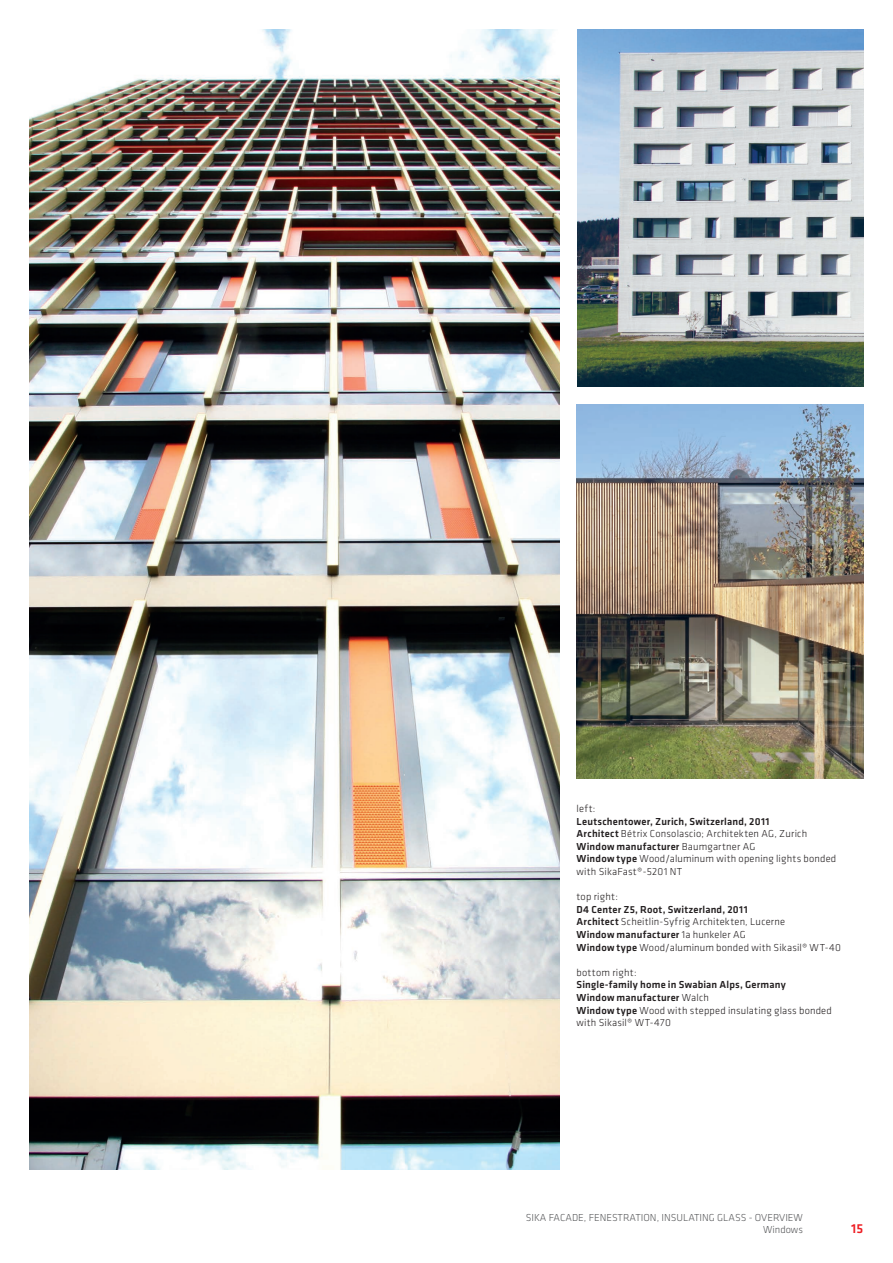
<style>
.page{position:relative;width:893px;height:1263px;background:#fff}
.page>*{position:absolute;margin:0;border:0;box-sizing:border-box;transform-origin:0 0}
.t1{font:500 13.5px "Klavika";color:#ee1d23}
.t2{font:300 10.5px/12.6px "Klavika";letter-spacing:.02em;color:#231f20}
.t3{font:500 10.5px/12.6px "Klavika";letter-spacing:.02em;color:#231f20}
.t4{font:300 10.5px/12.6px "Klavika";color:#57585a;text-align:right}
.s1{font-weight:500}
.s2{font-weight:300}
</style>
<div class="page">
<img style="left:30px;top:30px;width:529px;height:1139px">
<img style="left:577px;top:30px;width:286px;height:357px">
<img style="left:576px;top:404px;width:287px;height:374px">
<p class="t2" style="left:576px;top:802px;width:20px">left:</p>
<p class="t2" style="left:576px;top:815px;width:261px"><span class="s1">Leutschentower, Zurich, Switzerland, 2011<br>Architect</span> Bétrix Consolascio; Architekten AG, Zurich <span class="s1">Window manufacturer</span> Baumgartner AG<br><span class="s1">Window type</span> Wood/aluminum with opening lights bonded with SikaFast®-5201 NT</p>
<p class="t2" style="left:576px;top:890px;width:43px">top right:</p>
<p class="t2" style="left:576px;top:903px;width:266px"><span class="s1">D4 Center Z5, Root, Switzerland, 2011<br>Architect</span> Scheitlin-Syfrig Architekten, Lucerne<br><span class="s1">Window manufacturer</span> 1a hunkeler AG<br><span class="s1">Window type</span> Wood/aluminum bonded with Sikasil® WT-40</p>
<p class="t2" style="left:576px;top:966px;width:62px">bottom right:</p>
<p class="t3" style="left:576px;top:978px;width:257px">Single-family home in Swabian Alps, Germany<br>Window manufacturer <span class="s2">Walch<br></span>Window type <span class="s2">Wood with stepped insulating glass bonded with Sikasil® WT-470</span></p>
<p class="t4" style="left:526px;top:1211px;width:279px">SIKA FACADE, FENESTRATION, INSULATING GLASS - OVERVIEW<br>Windows</p>
<p class="t1" style="left:851px;top:1219px;width:13px">15</p>
</div>
